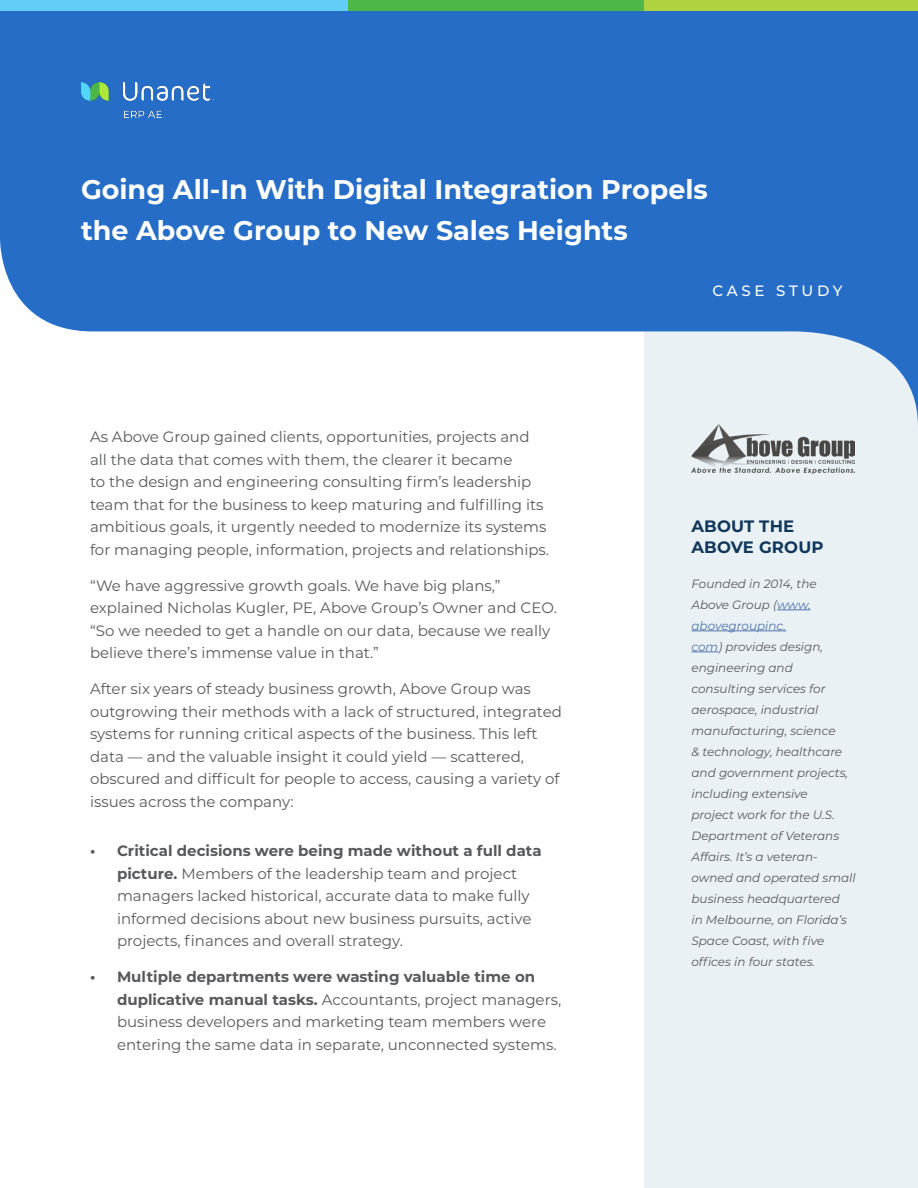
<style>
.page{position:relative;width:918px;height:1188px;background:#fff}
.page>*{position:absolute;margin:0;border:0;box-sizing:border-box;transform-origin:0 0}
.t1{font:700 27px/40.5px "Montserrat";color:#fff}
.t2{font:700 16.5px/21px "Montserrat";letter-spacing:.01em;color:#10365a}
.t3{font:15px/22.5px "Montserrat";color:#58595b}
.t4{font:500 15px "Montserrat";letter-spacing:.24em;color:#fff}
.t5{font:italic 12px/21px "Montserrat";color:#58595b}
.s1{font-weight:700}
.s2{color:#4f73ad}
</style>
<div class="page">
<div style="left:645px;top:289px;width:273px;height:899px;background:#e9f1f5"></div>
<svg style="left:0;top:11px;width:918px;height:522px;fill:#256dc6"></svg>
<img style="left:82px;top:82px;width:132px;height:36px">
<div style="left:0;top:0;width:357px;height:11px;background:#62cdf6"></div>
<div style="left:349px;top:0;width:295px;height:11px;background:#4db748"></div>
<div style="left:644px;top:0;width:274px;height:11px;background:#afd23f"></div>
<hr style="left:777px;top:610px;width:34px;height:1px;background:#4f73ad">
<hr style="left:691px;top:631px;width:95px;height:1px;background:#4f73ad">
<svg style="left:691px;top:652px;width:27px;height:1px"></svg>
<img style="left:691px;top:424px;width:164px;height:49px">
<h1 class="t1" style="left:81px;top:168px;width:628px">Going All-In With Digital Integration Propels the Above Group to New Sales Heights</h1>
<p class="t3" style="left:90px;top:425px;width:461px">As Above Group gained clients, opportunities, projects and all the data that comes with them, the clearer it became<br>to the design and engineering consulting firm’s leadership team that for the business to keep maturing and fulfilling its ambitious goals, it urgently needed to modernize its systems for managing people, information, projects and relationships.</p>
<p class="t3" style="left:90px;top:574px;width:468px">“We have aggressive growth goals. We have big plans,” explained Nicholas Kugler, PE, Above Group’s Owner and CEO. “So we needed to get a handle on our data, because we really believe there’s immense value in that.”</p>
<p class="t3" style="left:90px;top:677px;width:473px">After six years of steady business growth, Above Group was outgrowing their methods with a lack of structured, integrated systems for running critical aspects of the business. This left data — and the valuable insight it could yield — scattered, obscured and difficult for people to access, causing a variety of issues across the company:</p>
<p class="t3" style="left:117px;top:839px;width:426px;text-indent:-27px"><span class="s1">• Critical decisions were being made without a full data picture.</span> Members of the leadership team and project managers lacked historical, accurate data to make fully informed decisions about new business pursuits, active projects, finances and overall strategy.</p>
<p class="t3" style="left:117px;top:965px;width:446px;text-indent:-27px"><span class="s1">• Multiple departments were wasting valuable time on duplicative manual tasks.</span> Accountants, project managers, business developers and marketing team members were entering the same data in separate, unconnected systems.</p>
<p class="t4" style="left:712px;top:280px;width:132px">CASE STUDY</p>
<p class="t2" style="left:691px;top:515px;width:134px">ABOUT THE<br>ABOVE GROUP</p>
<p class="t5" style="left:691px;top:572px;width:166px">Founded in 2014, the<br>Above Group (<span class="s2">www. abovegroupinc.<br>com</span>) provides design, engineering and consulting services for aerospace, industrial manufacturing, science<br>&amp; technology, healthcare and government projects, including extensive<br>project work for the U.S.<br>Department of Veterans<br>Affairs. It’s a veteran&shy;owned and operated small business headquartered<br>in Melbourne, on Florida’s<br>Space Coast, with five offices in four states.</p>
</div>
